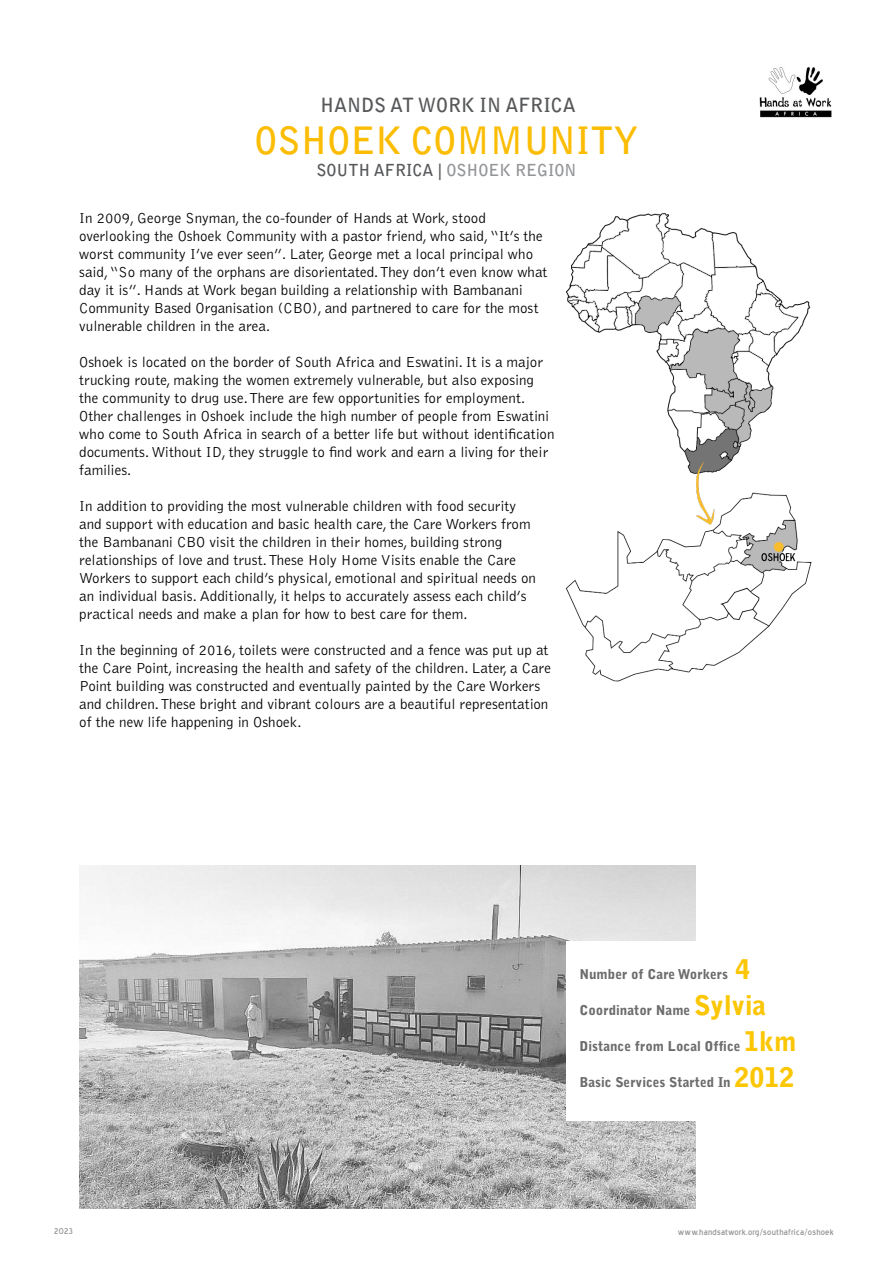
<style>
.page{position:relative;width:893px;height:1263px;background:#fff}
.page>*{position:absolute;margin:0;border:0;box-sizing:border-box;transform-origin:0 0}
.t1{font:700 37.5px "Bell Gothic Std";color:#fbbd04}
.t2{font:700 19.5px "Bell Gothic Std";color:#57585a}
.t3{font:700 16.5px "Bell Gothic Std";color:#57585a}
.t4{font:300 15px/18px "Bell Gothic Std";color:#000}
.t5{font:900 13.5px "Bell Gothic Std";color:#6c6c6c}
.t6{font:10.5px "Blue Highway";letter-spacing:.025em;color:#939598}
.s1{color:#939598}
.s2{font-size:27px;color:#fbc604}
</style>
<div class="page">
<img style="left:759px;top:67px;width:73px;height:51px">
<img style="left:566px;top:213px;width:246px;height:468px">
<img style="left:79px;top:866px;width:617px;height:342px">
<div style="left:566px;top:941px;width:135px;height:180px;background:#fff"></div>
<p class="t2" style="left:320px;top:93px;width:257px">HANDS AT WORK IN AFRICA</p>
<p class="t1" style="left:255px;top:118px;width:385px">OSHOEK COMMUNITY</p>
<p class="t3" style="left:316px;top:160px;width:262px">SOUTH AFRICA | <span class="s1">OSHOEK REGION</span></p>
<p class="t4" style="left:79px;top:210px;width:470px">In 2009, George Snyman, the co-founder of Hands at Work, stood overlooking the Oshoek Community with a pastor friend, who said, “It’s the worst community I’ve ever seen”. Later, George met a local principal who said, “So many of the orphans are disorientated. They don’t even know what day it is”. Hands at Work began building a relationship with Bambanani Community Based Organisation (CBO), and partnered to care for the most vulnerable children in the area.</p>
<p class="t4" style="left:79px;top:354px;width:477px">Oshoek is located on the border of South Africa and Eswatini. It is a major trucking route, making the women extremely vulnerable, but also exposing the community to drug use. There are few opportunities for employment.<br>Other challenges in Oshoek include the high number of people from Eswatini who come to South Africa in search of a better life but without identification documents. Without ID, they struggle to find work and earn a living for their families.</p>
<p class="t4" style="left:79px;top:498px;width:458px">In addition to providing the most vulnerable children with food security and support with education and basic health care, the Care Workers from the Bambanani CBO visit the children in their homes, building strong relationships of love and trust. These Holy Home Visits enable the Care Workers to support each child’s physical, emotional and spiritual needs on an individual basis. Additionally, it helps to accurately assess each child’s practical needs and make a plan for how to best care for them.</p>
<p class="t4" style="left:79px;top:642px;width:473px">In the beginning of 2016, toilets were constructed and a fence was put up at the Care Point, increasing the health and safety of the children. Later, a Care Point building was constructed and eventually painted by the Care Workers and children. These bright and vibrant colours are a beautiful representation of the new life happening in Oshoek.</p>
<p class="t5" style="left:579px;top:966px;width:173px">Number of Care Workers <span class="s2">4</span></p>
<p class="t5" style="left:579px;top:1002px;width:188px">Coordinator Name <span class="s2">Sylvia</span></p>
<p class="t5" style="left:579px;top:1038px;width:219px">Distance from Local Office <span class="s2">1km</span></p>
<p class="t5" style="left:579px;top:1074px;width:217px">Basic Services Started In <span class="s2">2012</span></p>
<p class="t6" style="left:54px;top:1226px;width:20px">2023</p>
<p class="t6" style="left:678px;top:1228px;width:158px">www.handsatwork.org/southafrica/oshoek</p>
</div>
